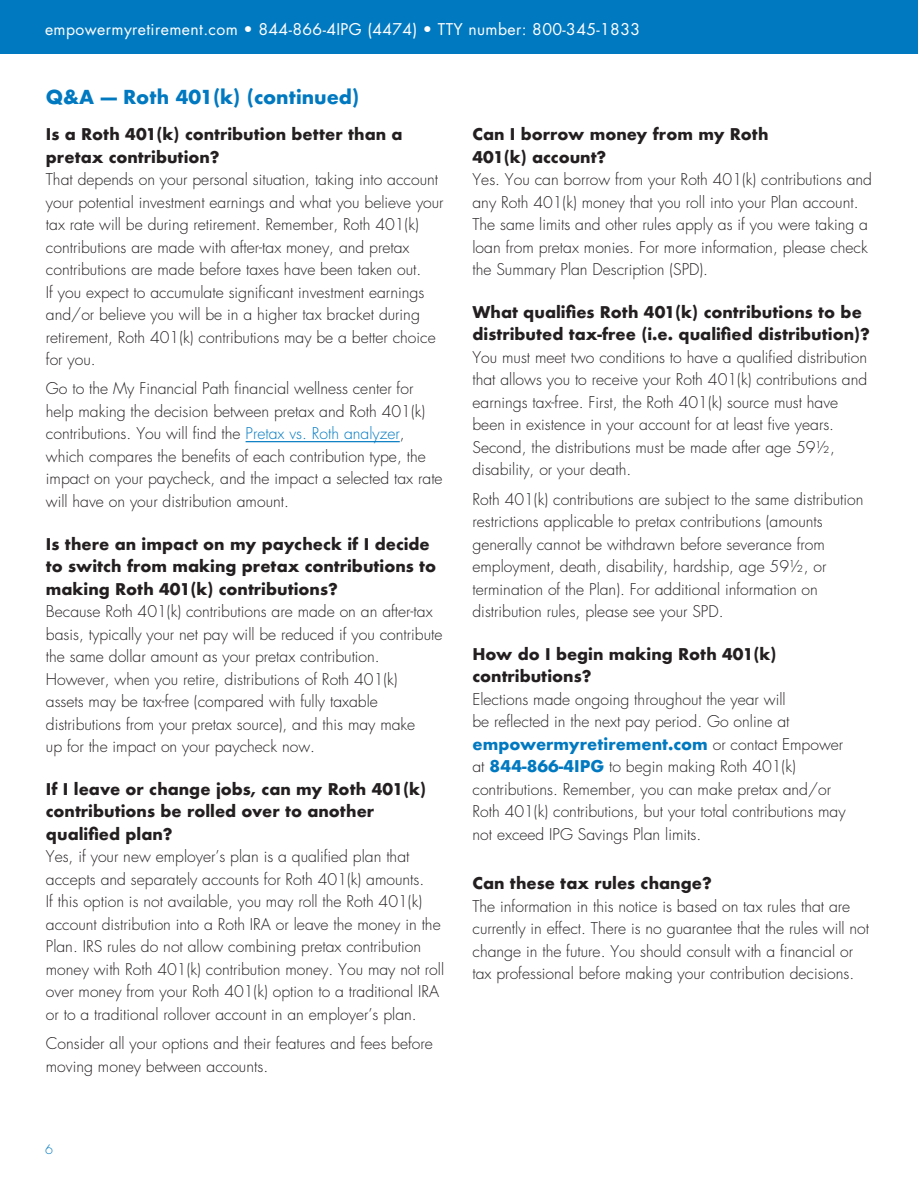
<style>
.page{position:relative;width:918px;height:1188px;background:#fff}
.page>*{position:absolute;margin:0;border:0;box-sizing:border-box;transform-origin:0 0}
.Subhead{font:700 18.75px "Futura";color:#0079c1}
.Body{font:300 15.75px/22.5px "Futura";color:#231f20}
.Sub_Subhead{font:700 15.75px/22.5px "Futura";color:#231f20}
.t1{font:15.75px "Futura Std";letter-spacing:.025em;color:#fff}
.t2{font:300 12.75px "Futura";color:#0079c1}
.s1{color:#0079c1}
.s2{font-weight:700;color:#0079c1}
</style>
<div class="page">
<div style="left:0;top:0;width:918px;height:54px;background:#0079c1"></div>
<hr style="left:246px;top:441px;width:154px;height:1px;background:#0079c1">
<p class="t1" style="left:45px;top:19px;width:597px">empowermyretirement.com • 844-866-4IPG (4474) • TTY number: 800-345-1833</p>
<p class="Subhead" style="left:46px;top:83px;width:315px">Q&amp;A — Roth 401(k) (continued)</p>
<p class="Sub_Subhead" style="left:46px;top:123px;width:358px">Is a Roth 401(k) contribution better than a pretax contribution?</p>
<p class="Body" style="left:46px;top:168px;width:399px">That depends on your personal situation, taking into account your potential investment earnings and what you believe your tax rate will be during retirement. Remember, Roth 401(k) contributions are made with after-tax money, and pretax contributions are made before taxes have been taken out.<br>If you expect to accumulate significant investment earnings and/or believe you will be in a higher tax bracket during retirement, Roth 401(k) contributions may be a better choice for you.</p>
<p class="Body" style="left:46px;top:378px;width:398px">Go to the My Financial Path financial wellness center for help making the decision between pretax and Roth 401(k) contributions. You will find the <span class="s1">Pretax vs. Roth analyzer</span>, which compares the benefits of each contribution type, the impact on your paycheck, and the impact a selected tax rate will have on your distribution amount.</p>
<p class="Sub_Subhead" style="left:46px;top:532px;width:392px">Is there an impact on my paycheck if I decide to switch from making pretax contributions to making Roth 401(k) contributions?</p>
<p class="Body" style="left:46px;top:600px;width:398px">Because Roth 401(k) contributions are made on an after-tax basis, typically your net pay will be reduced if you contribute the same dollar amount as your pretax contribution.<br>However, when you retire, distributions of Roth 401(k)<br>assets may be tax-free (compared with fully taxable distributions from your pretax source), and this may make<br>up for the impact on your paycheck now.</p>
<p class="Sub_Subhead" style="left:46px;top:778px;width:382px">If I leave or change jobs, can my Roth 401(k) contributions be rolled over to another qualified plan?</p>
<p class="Body" style="left:46px;top:846px;width:400px">Yes, if your new employer’s plan is a qualified plan that accepts and separately accounts for Roth 401(k) amounts.<br>If this option is not available, you may roll the Roth 401(k) account distribution into a Roth IRA or leave the money in the Plan. IRS rules do not allow combining pretax contribution money with Roth 401(k) contribution money. You may not roll over money from your Roth 401(k) option to a traditional IRA or to a traditional rollover account in an employer’s plan.</p>
<p class="Body" style="left:46px;top:1032px;width:389px">Consider all your options and their features and fees before moving money between accounts.</p>
<p class="t2" style="left:45px;top:1141px;width:9px">6</p>
<p class="Sub_Subhead" style="left:472px;top:123px;width:298px">Can I borrow money from my Roth<br>401(k) account?</p>
<p class="Body" style="left:472px;top:168px;width:401px">Yes. You can borrow from your Roth 401(k) contributions and any Roth 401(k) money that you roll into your Plan account.<br>The same limits and other rules apply as if you were taking a loan from pretax monies. For more information, please check the Summary Plan Description (SPD).</p>
<p class="Sub_Subhead" style="left:472px;top:301px;width:399px">What qualifies Roth 401(k) contributions to be distributed tax-free (i.e. qualified distribution)?</p>
<p class="Body" style="left:472px;top:346px;width:396px">You must meet two conditions to have a qualified distribution that allows you to receive your Roth 401(k) contributions and earnings tax-free. First, the Roth 401(k) source must have been in existence in your account for at least five years.<br>Second, the distributions must be made after age 59½, disability, or your death.</p>
<p class="Body" style="left:472px;top:488px;width:392px">Roth 401(k) contributions are subject to the same distribution restrictions applicable to pretax contributions (amounts generally cannot be withdrawn before severance from employment, death, disability, hardship, age 59½, or termination of the Plan). For additional information on distribution rules, please see your SPD.</p>
<p class="Sub_Subhead" style="left:472px;top:643px;width:306px">How do I begin making Roth 401(k) contributions?</p>
<p class="Body" style="left:472px;top:688px;width:375px">Elections made ongoing throughout the year will<br>be reflected in the next pay period. Go online at <span class="s2">empowermyretirement.com</span> or contact Empower at <span class="s2">844-866-4IPG</span> to begin making Roth 401(k) contributions. Remember, you can make pretax and/or Roth 401(k) contributions, but your total contributions may not exceed IPG Savings Plan limits.</p>
<p class="Sub_Subhead" style="left:472px;top:872px;width:241px">Can these tax rules change?</p>
<p class="Body" style="left:472px;top:895px;width:398px">The information in this notice is based on tax rules that are currently in effect. There is no guarantee that the rules will not change in the future. You should consult with a financial or tax professional before making your contribution decisions.</p>
</div>
